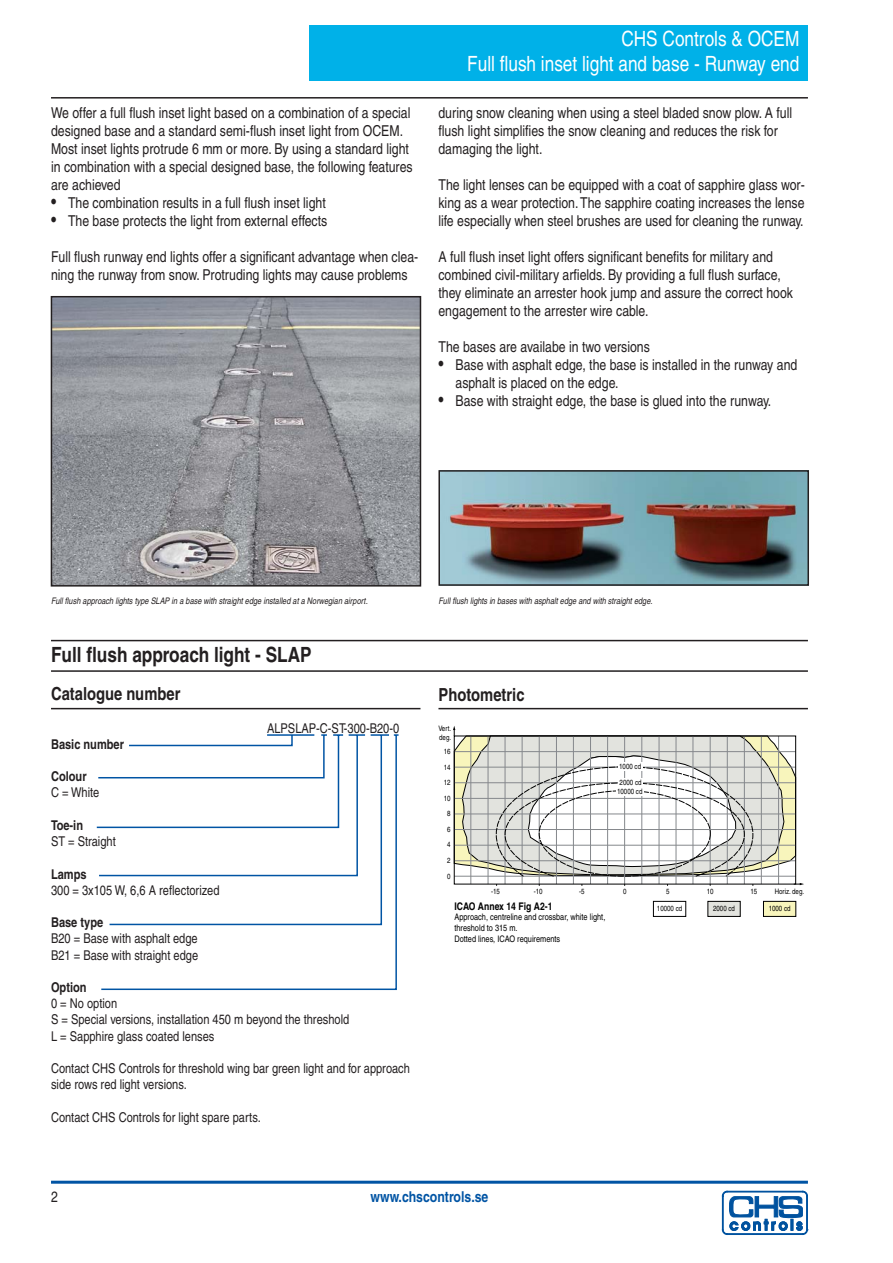
<style>
.page{position:relative;width:893px;height:1263px;background:#fff}
.page>*{position:absolute;margin:0;border:0;box-sizing:border-box;transform-origin:0 0}
.t1{font:21px/25.2px "Helvetica";color:#fff;text-align:right;scale:.82 1}
.t2{font:700 condensed 21px "Helvetica";color:#231f20}
.t3{font:700 condensed 18px "Helvetica";color:#231f20}
.t4{font:15px/18px "Helvetica";color:#231f20;scale:.82 1}
.t5{font:700 condensed 15px "Helvetica";color:#0054a4}
.t6{font:13.5px/16.2px "Helvetica";color:#231f20;scale:.82 1}
.t7{font:700 condensed 13.5px "Helvetica";color:#231f20}
.t8{font:700 condensed 10.5px "Helvetica";color:#000}
.t9{font:italic 9px "Helvetica";color:#231f20;scale:.82 1}
.t10{font:condensed 9px/10.8px "Helvetica";color:#000}
.t11{font:condensed 7.5px/15.6px "Helvetica";color:#000;text-align:center}
.s1{font-size:18px}
</style>
<div class="page">
<img style="left:441px;top:473px;width:365px;height:110px">
<div style="left:438px;top:470px;width:371px;height:116px;border:2px solid #231f20"></div>
<img style="left:54px;top:299px;width:364px;height:285px">
<div style="left:51px;top:296px;width:370px;height:291px;border:2px solid #231f20"></div>
<svg style="left:455px;top:735px;width:341px;height:141px"></svg>
<hr style="left:454px;top:876px;width:342px;height:1px;background:#85888c">
<hr style="left:454px;top:751px;width:342px;height:1px;background:#85888c">
<hr style="left:454px;top:767px;width:342px;height:1px;background:#85888c">
<hr style="left:454px;top:782px;width:342px;height:1px;background:#85888c">
<hr style="left:454px;top:798px;width:342px;height:1px;background:#85888c">
<hr style="left:454px;top:860px;width:342px;height:1px;background:#85888c">
<hr style="left:454px;top:845px;width:342px;height:1px;background:#85888c">
<hr style="left:454px;top:829px;width:342px;height:1px;background:#85888c">
<hr style="left:454px;top:814px;width:342px;height:1px;background:#85888c">
<hr style="left:471px;top:736px;width:1px;height:148px;background:#85888c">
<hr style="left:488px;top:736px;width:1px;height:148px;background:#85888c">
<hr style="left:505px;top:736px;width:1px;height:148px;background:#85888c">
<hr style="left:522px;top:736px;width:1px;height:148px;background:#85888c">
<hr style="left:539px;top:736px;width:1px;height:148px;background:#85888c">
<hr style="left:556px;top:736px;width:1px;height:148px;background:#85888c">
<hr style="left:573px;top:736px;width:1px;height:148px;background:#85888c">
<hr style="left:590px;top:736px;width:1px;height:148px;background:#85888c">
<hr style="left:607px;top:736px;width:1px;height:148px;background:#85888c">
<hr style="left:624px;top:736px;width:1px;height:148px;background:#85888c">
<hr style="left:642px;top:736px;width:1px;height:148px;background:#85888c">
<hr style="left:659px;top:736px;width:1px;height:148px;background:#85888c">
<hr style="left:676px;top:736px;width:1px;height:148px;background:#85888c">
<hr style="left:693px;top:736px;width:1px;height:148px;background:#85888c">
<hr style="left:710px;top:736px;width:1px;height:148px;background:#85888c">
<hr style="left:727px;top:736px;width:1px;height:148px;background:#85888c">
<hr style="left:744px;top:736px;width:1px;height:148px;background:#85888c">
<hr style="left:761px;top:736px;width:1px;height:148px;background:#85888c">
<hr style="left:778px;top:736px;width:1px;height:148px;background:#85888c">
<svg style="left:453px;top:726px;width:2px;height:10px"></svg>
<svg style="left:794px;top:883px;width:10px;height:2px"></svg>
<div style="left:454px;top:736px;width:342px;height:148px;border:1px solid #000"></div>
<div style="left:653px;top:901px;width:33px;height:15px;border:1px solid #000"></div>
<div style="left:708px;top:901px;width:32px;height:15px;background:#e2e3de"></div>
<div style="left:708px;top:901px;width:32px;height:15px;border:1px solid #000"></div>
<div style="left:763px;top:901px;width:33px;height:15px;background:#f8f5bc"></div>
<div style="left:763px;top:901px;width:33px;height:15px;border:1px solid #000"></div>
<svg style="left:462px;top:735px;width:322px;height:142px"></svg>
<div style="left:616px;top:787px;width:28px;height:8px;background:#fff"></div>
<div style="left:618px;top:778px;width:24px;height:8px;background:#fff"></div>
<div style="left:618px;top:762px;width:25px;height:8px;background:#fff"></div>
<hr style="left:51px;top:97px;width:757px;height:2px;background:#231f20">
<hr style="left:51px;top:1181px;width:757px;height:3px;background:#0054a4">
<svg style="left:722px;top:1191px;width:86px;height:44px"></svg>
<div style="left:309px;top:26px;width:499px;height:55px;background:#00b1e8"></div>
<hr style="left:51px;top:640px;width:757px;height:1px;background:#231f20">
<hr style="left:51px;top:670px;width:757px;height:2px;background:#231f20">
<hr style="left:51px;top:708px;width:369px;height:1px;background:#231f20">
<hr style="left:438px;top:708px;width:370px;height:1px;background:#231f20">
<svg style="left:96px;top:734px;width:303px;height:257px"></svg>
<p class="t4" style="left:51px;top:105px;width:443px">We offer a full flush inset light based on a combination of a special designed base and a standard semi-flush inset light from OCEM.<br>Most inset lights protrude 6 mm or more. By using a standard light in combination with a special designed base, the following features are achieved</p>
<p class="t4" style="left:51px;top:195px;width:337px"><span class="s1">•</span> The combination results in a full flush inset light</p>
<p class="t4" style="left:51px;top:213px;width:338px"><span class="s1">•</span> The base protects the light from external effects</p>
<p class="t4" style="left:51px;top:249px;width:449px">Full flush runway end lights offer a significant advantage when clea&shy;ning the runway from snow. Protruding lights may cause problems</p>
<h1 class="t1" style="left:467px;top:28px;width:407px">CHS Controls &amp; OCEM<br>Full flush inset light and base - Runway end</h1>
<p class="t4" style="left:438px;top:105px;width:433px">during snow cleaning when using a steel bladed snow plow. A full flush light simplifies the snow cleaning and reduces the risk for damaging the light.</p>
<p class="t4" style="left:438px;top:177px;width:448px;text-align:justify">The light lenses can be equipped with a coat of sapphire glass wor&shy;king as a wear protection. The sapphire coating increases the lense life especially when steel brushes are used for cleaning the runway.</p>
<p class="t4" style="left:438px;top:249px;width:434px">A full flush inset light offers significant benefits for military and combined civil-military arfields. By providing a full flush surface, they eliminate an arrester hook jump and assure the correct hook engagement to the arrester wire cable.</p>
<p class="t4" style="left:438px;top:339px;width:259px">The bases are availabe in two versions</p>
<p class="t4" style="left:455px;top:357px;width:418px;text-indent:-17px"><span class="s1">•</span> Base with asphalt edge, the base is installed in the runway and asphalt is placed on the edge.</p>
<p class="t4" style="left:438px;top:393px;width:407px"><span class="s1">•</span> Base with straight edge, the base is glued into the runway.</p>
<p class="t9" style="left:51px;top:597px;width:389px">Full flush approach lights type SLAP in a base with straight edge installed at a Norwegian airport.</p>
<p class="t9" style="left:438px;top:597px;width:264px">Full flush lights in bases with asphalt edge and with straight edge.</p>
<h1 class="t2" style="left:51px;top:647px;width:262px">Full flush approach light - SLAP</h1>
<p class="t3" style="left:51px;top:687px;width:131px">Catalogue number</p>
<p class="t6" style="left:267px;top:721px;width:163px">ALPSLAP-C-ST-300-B20-0</p>
<p class="t7" style="left:51px;top:739px;width:75px">Basic number</p>
<p class="t7" style="left:51px;top:771px;width:37px">Colour</p>
<p class="t6" style="left:51px;top:786px;width:60px">C = White</p>
<p class="t7" style="left:51px;top:820px;width:34px">Toe-in</p>
<p class="t6" style="left:51px;top:834px;width:80px">ST = Straight</p>
<p class="t7" style="left:51px;top:869px;width:37px">Lamps</p>
<p class="t6" style="left:51px;top:883px;width:207px">300 = 3x105 W, 6,6 A reflectorized</p>
<p class="t7" style="left:51px;top:917px;width:54px">Base type</p>
<p class="t6" style="left:51px;top:932px;width:181px">B20 = Base with asphalt edge<br>B21 = Base with straight edge</p>
<p class="t7" style="left:51px;top:982px;width:37px">Option</p>
<p class="t6" style="left:51px;top:996px;width:365px">0 = No option<br>S = Special versions, installation 450 m beyond the threshold<br>L = Sapphire glass coated lenses</p>
<p class="t6" style="left:51px;top:1061px;width:439px">Contact CHS Controls for threshold wing bar green light and for approach side rows red light versions.</p>
<p class="t6" style="left:51px;top:1110px;width:257px">Contact CHS Controls for light spare parts.</p>
<p class="t3" style="left:438px;top:688px;width:88px">Photometric</p>
<p class="t11" style="left:438px;top:725px;width:14px;line-height:9px;text-align:left">Vert. deg.</p>
<p class="t11" style="left:444px;top:744px;width:8px">16<br>14<br>12<br>10<br>8<br>6<br>4<br>2<br>0</p>
<p class="t11" style="left:619px;top:759px;width:23px">1000 cd</p>
<p class="t11" style="left:620px;top:775px;width:23px">2000 cd</p>
<p class="t11" style="left:617px;top:784px;width:27px">10000 cd</p>
<p class="t11" style="left:491px;top:884px;width:10px">-15</p>
<p class="t11" style="left:534px;top:884px;width:10px">-10</p>
<p class="t11" style="left:579px;top:884px;width:7px">-5</p>
<p class="t11" style="left:623px;top:884px;width:5px">0</p>
<p class="t11" style="left:666px;top:884px;width:5px">5</p>
<p class="t11" style="left:707px;top:884px;width:8px">10</p>
<p class="t11" style="left:750px;top:884px;width:8px">15</p>
<p class="t11" style="left:775px;top:884px;width:31px">Horiz. deg.</p>
<p class="t8" style="left:454px;top:902px;width:99px">ICAO Annex 14 Fig A2-1</p>
<p class="t11" style="left:657px;top:901px;width:27px">10000 cd</p>
<p class="t11" style="left:713px;top:901px;width:23px">2000 cd</p>
<p class="t11" style="left:769px;top:901px;width:23px">1000 cd</p>
<p class="t10" style="left:454px;top:913px;width:152px">Approach, centreline and crossbar, white light, threshold to 315 m.<br>Dotted lines, ICAO requirements</p>
<p class="t4" style="left:51px;top:1189px;width:10px">2</p>
<p class="t5" style="left:371px;top:1191px;width:119px">www.chscontrols.se</p>
</div>
